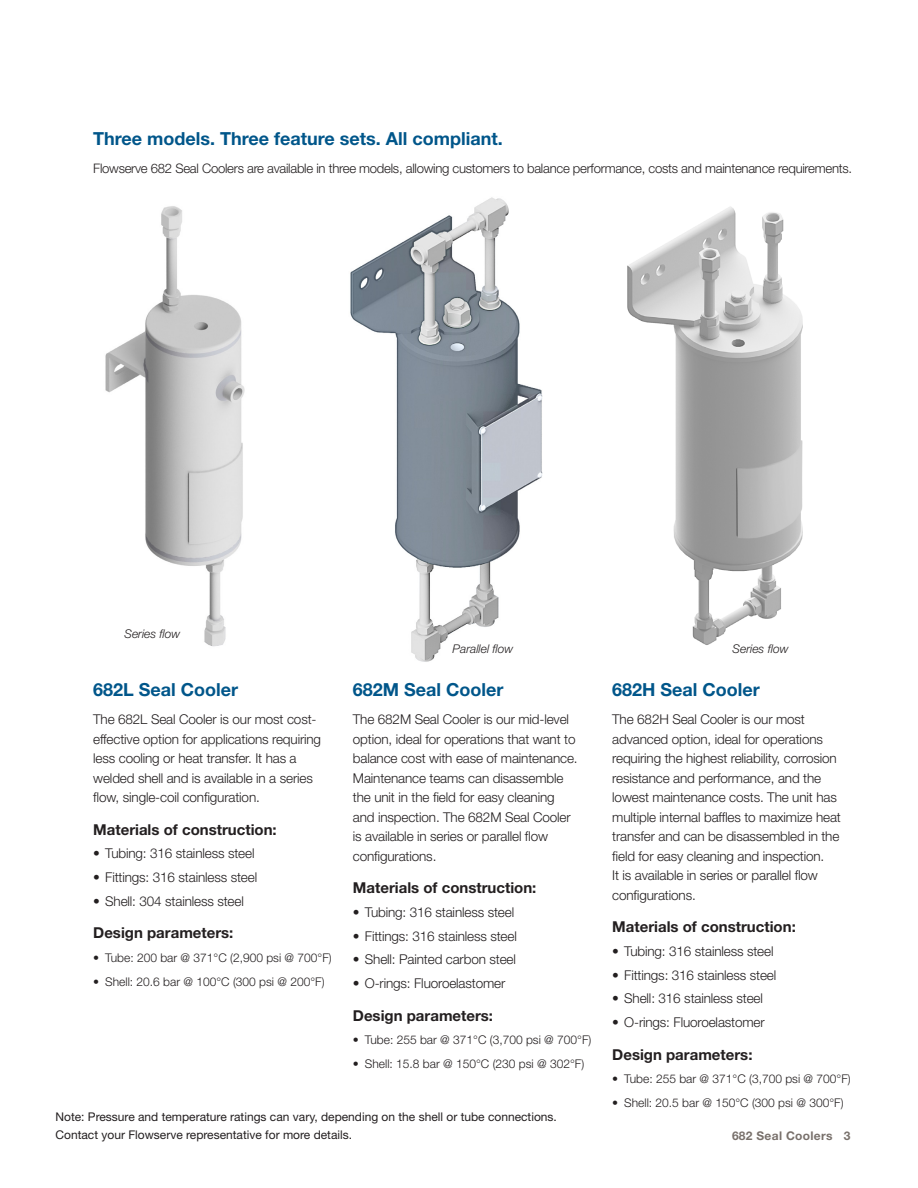
<style>
.page{position:relative;width:918px;height:1188px;background:#fff}
.page>*{position:absolute;margin:0;border:0;box-sizing:border-box;transform-origin:0 0}
.Subhead_Level_1__blu{font:700 18px "Helvetica Neue LT Std";color:#00568a}
.Subhead_Level_2__bla{font:700 15px "Helvetica Neue LT Std";color:#231f20}
.Body_copy{font:300 13.5px/19.5px "Helvetica Neue LT Std";letter-spacing:-.01em;color:#231f20}
.Body_copy-2{font:300 13.2px "Helvetica Neue LT Std";letter-spacing:-.02em;color:#231f20}
.t1{font:300 12px "Helvetica Neue LT Std";color:#231f20}
.Footnote{font:12px/18px "Helvetica Neue LT Std";color:#231f20}
.t2{font:italic 300 12px "Helvetica Neue LT Std";color:#231f20}
.t3{font:700 12px "Helvetica Neue LT Std";letter-spacing:.025em;color:#79716c}
</style>
<div class="page">
<img style="left:627px;top:206px;width:176px;height:439px">
<img style="left:105px;top:206px;width:140px;height:441px">
<img style="left:350px;top:197px;width:193px;height:465px">
<p class="Subhead_Level_1__blu" style="left:93px;top:128px;width:411px">Three models. Three feature sets. All compliant.</p>
<p class="Body_copy-2" style="left:93px;top:161px;width:760px">Flowserve 682 Seal Coolers are available in three models, allowing customers to balance performance, costs and maintenance requirements.</p>
<p class="t2" style="left:124px;top:626px;width:58px">Series flow</p>
<p class="Subhead_Level_1__blu" style="left:93px;top:679px;width:147px">682L Seal Cooler</p>
<p class="Body_copy" style="left:93px;top:709px;width:229px">The 682L Seal Cooler is our most cost&shy;effective option for applications requiring less cooling or heat transfer. It has a welded shell and is available in a series flow, single-coil configuration.</p>
<p class="Subhead_Level_2__bla" style="left:93px;top:820px;width:185px">Materials of construction:</p>
<p class="Body_copy" style="left:93px;top:844px;width:163px">• Tubing: 316 stainless steel</p>
<p class="Body_copy" style="left:93px;top:867px;width:165px">• Fittings: 316 stainless steel</p>
<p class="Body_copy" style="left:93px;top:891px;width:152px">• Shell: 304 stainless steel</p>
<p class="Subhead_Level_2__bla" style="left:93px;top:924px;width:142px">Design parameters:</p>
<p class="t1" style="left:93px;top:951px;width:240px">• Tube: 200 bar @ 371°C (2,900 psi @ 700°F)</p>
<p class="t1" style="left:93px;top:974px;width:233px">• Shell: 20.6 bar @ 100°C (300 psi @ 200°F)</p>
<p class="t2" style="left:453px;top:641px;width:62px">Parallel flow</p>
<p class="t2" style="left:733px;top:641px;width:58px">Series flow</p>
<p class="Subhead_Level_1__blu" style="left:353px;top:679px;width:152px">682M Seal Cooler</p>
<p class="Body_copy" style="left:353px;top:709px;width:226px">The 682M Seal Cooler is our mid-level option, ideal for operations that want to balance cost with ease of maintenance.<br>Maintenance teams can disassemble the unit in the field for easy cleaning and inspection. The 682M Seal Cooler is available in series or parallel flow configurations.</p>
<p class="Subhead_Level_2__bla" style="left:353px;top:879px;width:185px">Materials of construction:</p>
<p class="Body_copy" style="left:353px;top:902px;width:163px">• Tubing: 316 stainless steel</p>
<p class="Body_copy" style="left:353px;top:926px;width:165px">• Fittings: 316 stainless steel</p>
<p class="Body_copy" style="left:353px;top:950px;width:165px">• Shell: Painted carbon steel</p>
<p class="Body_copy" style="left:353px;top:973px;width:154px">• O-rings: Fluoroelastomer</p>
<p class="Subhead_Level_2__bla" style="left:353px;top:1006px;width:142px">Design parameters:</p>
<p class="t1" style="left:353px;top:1033px;width:240px">• Tube: 255 bar @ 371°C (3,700 psi @ 700°F)</p>
<p class="t1" style="left:353px;top:1057px;width:233px">• Shell: 15.8 bar @ 150°C (230 psi @ 302°F)</p>
<p class="Subhead_Level_1__blu" style="left:612px;top:679px;width:149px">682H Seal Cooler</p>
<p class="Body_copy" style="left:612px;top:709px;width:230px">The 682H Seal Cooler is our most advanced option, ideal for operations requiring the highest reliability, corrosion resistance and performance, and the lowest maintenance costs. The unit has multiple internal baffles to maximize heat transfer and can be disassembled in the field for easy cleaning and inspection.<br>It is available in series or parallel flow configurations.</p>
<p class="Subhead_Level_2__bla" style="left:612px;top:918px;width:185px">Materials of construction:</p>
<p class="Body_copy" style="left:612px;top:941px;width:163px">• Tubing: 316 stainless steel</p>
<p class="Body_copy" style="left:612px;top:965px;width:165px">• Fittings: 316 stainless steel</p>
<p class="Body_copy" style="left:612px;top:989px;width:152px">• Shell: 316 stainless steel</p>
<p class="Body_copy" style="left:612px;top:1012px;width:154px">• O-rings: Fluoroelastomer</p>
<p class="Subhead_Level_2__bla" style="left:612px;top:1045px;width:142px">Design parameters:</p>
<p class="t1" style="left:612px;top:1072px;width:240px">• Tube: 255 bar @ 371°C (3,700 psi @ 700°F)</p>
<p class="t1" style="left:612px;top:1096px;width:233px">• Shell: 20.5 bar @ 150°C (300 psi @ 300°F)</p>
<p class="Footnote" style="left:56px;top:1107px;width:503px">Note: Pressure and temperature ratings can vary, depending on the shell or tube connections.<br>Contact your Flowserve representative for more details.</p>
<p class="t3" style="left:732px;top:1128px;width:120px">682 Seal Coolers 3</p>
</div>
